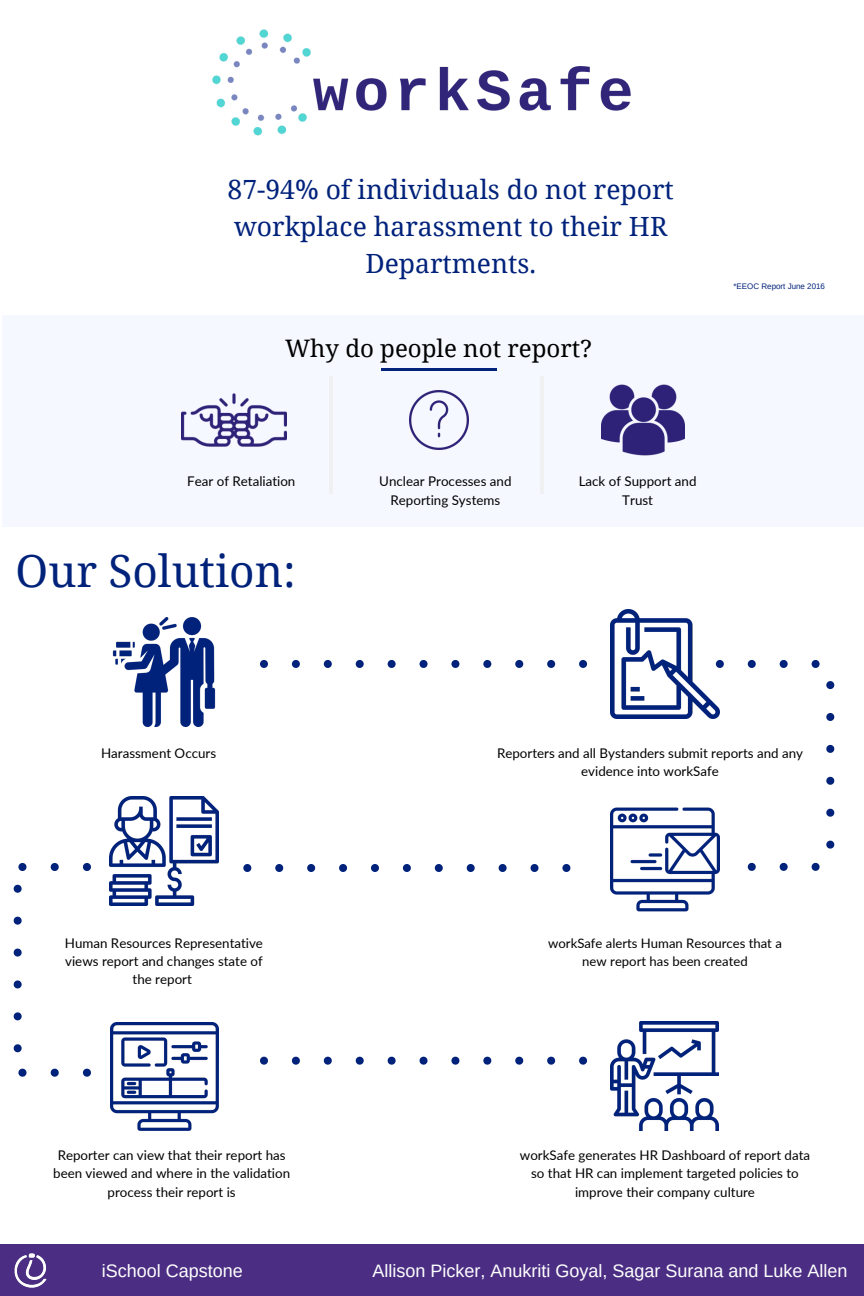
<style>
.page{position:relative;width:864px;height:1296px;background:#fff}
.page>*{position:absolute;margin:0;border:0;box-sizing:border-box;transform-origin:0 0}
.t1{font:44.15px "Noto Serif";color:#00227b}
.t2{font:26.5px/36.9px "Noto Serif";color:#00227b;text-align:center}
.t3{font:24.1px "Noto Serif";color:#000}
.t4{font:18px "Arimo";color:#fff}
.t5{font:13.35px/18.4px "Lato";color:#000;text-align:center}
.t6{font:13.1px/18.1px "Lato";color:#000;text-align:center}
.t7{font:8px "Arimo";color:#00227b}
</style>
<div class="page">
<img style="left:212px;top:29px;width:419px;height:107px">
<div style="left:2px;top:315px;width:862px;height:212px;background:#f5f8ff"></div>
<hr style="left:381px;top:369px;width:116px;height:2px;background:#00227b">
<img style="left:602px;top:384px;width:83px;height:72px">
<hr style="left:540px;top:377px;width:4px;height:117px;background:#eff0f2">
<hr style="left:329px;top:377px;width:4px;height:117px;background:#eff0f2">
<img style="left:181px;top:393px;width:106px;height:54px">
<img style="left:410px;top:391px;width:58px;height:58px">
<div style="left:0;top:1244px;width:864px;height:52px;background:#4b2e83"></div>
<img style="left:14px;top:1254px;width:33px;height:33px">
<img style="left:110px;top:1022px;width:108px;height:108px">
<img style="left:112px;top:618px;width:104px;height:108px">
<img style="left:610px;top:1022px;width:109px;height:108px">
<img style="left:611px;top:610px;width:108px;height:108px">
<img style="left:611px;top:807px;width:108px;height:105px">
<img style="left:110px;top:797px;width:108px;height:108px">
<svg style="left:260px;top:660px;width:8px;height:8px"></svg>
<svg style="left:292px;top:660px;width:8px;height:8px"></svg>
<svg style="left:324px;top:660px;width:8px;height:8px"></svg>
<svg style="left:356px;top:660px;width:8px;height:8px"></svg>
<svg style="left:388px;top:660px;width:8px;height:8px"></svg>
<svg style="left:420px;top:660px;width:8px;height:8px"></svg>
<svg style="left:451px;top:660px;width:8px;height:8px"></svg>
<svg style="left:483px;top:660px;width:8px;height:8px"></svg>
<svg style="left:515px;top:660px;width:8px;height:8px"></svg>
<svg style="left:547px;top:660px;width:8px;height:8px"></svg>
<svg style="left:579px;top:660px;width:8px;height:8px"></svg>
<svg style="left:716px;top:660px;width:8px;height:8px"></svg>
<svg style="left:748px;top:660px;width:8px;height:8px"></svg>
<svg style="left:780px;top:660px;width:8px;height:8px"></svg>
<svg style="left:812px;top:660px;width:8px;height:8px"></svg>
<svg style="left:826px;top:681px;width:8px;height:8px"></svg>
<svg style="left:826px;top:713px;width:8px;height:8px"></svg>
<svg style="left:826px;top:745px;width:8px;height:8px"></svg>
<svg style="left:826px;top:777px;width:8px;height:8px"></svg>
<svg style="left:826px;top:809px;width:8px;height:8px"></svg>
<svg style="left:826px;top:841px;width:8px;height:8px"></svg>
<svg style="left:748px;top:863px;width:8px;height:8px"></svg>
<svg style="left:780px;top:863px;width:8px;height:8px"></svg>
<svg style="left:812px;top:863px;width:8px;height:8px"></svg>
<svg style="left:243px;top:864px;width:8px;height:8px"></svg>
<svg style="left:275px;top:864px;width:8px;height:8px"></svg>
<svg style="left:307px;top:864px;width:8px;height:8px"></svg>
<svg style="left:339px;top:864px;width:8px;height:8px"></svg>
<svg style="left:371px;top:864px;width:8px;height:8px"></svg>
<svg style="left:403px;top:864px;width:8px;height:8px"></svg>
<svg style="left:435px;top:864px;width:8px;height:8px"></svg>
<svg style="left:467px;top:864px;width:8px;height:8px"></svg>
<svg style="left:499px;top:864px;width:8px;height:8px"></svg>
<svg style="left:531px;top:864px;width:8px;height:8px"></svg>
<svg style="left:562px;top:864px;width:8px;height:8px"></svg>
<svg style="left:18px;top:863px;width:9px;height:8px"></svg>
<svg style="left:51px;top:863px;width:8px;height:8px"></svg>
<svg style="left:83px;top:863px;width:8px;height:8px"></svg>
<svg style="left:260px;top:1057px;width:8px;height:8px"></svg>
<svg style="left:292px;top:1057px;width:8px;height:8px"></svg>
<svg style="left:324px;top:1057px;width:8px;height:8px"></svg>
<svg style="left:356px;top:1057px;width:8px;height:8px"></svg>
<svg style="left:388px;top:1057px;width:8px;height:8px"></svg>
<svg style="left:420px;top:1057px;width:8px;height:8px"></svg>
<svg style="left:451px;top:1057px;width:8px;height:8px"></svg>
<svg style="left:483px;top:1057px;width:8px;height:8px"></svg>
<svg style="left:515px;top:1057px;width:8px;height:8px"></svg>
<svg style="left:547px;top:1057px;width:8px;height:8px"></svg>
<svg style="left:579px;top:1057px;width:8px;height:8px"></svg>
<svg style="left:18px;top:1069px;width:9px;height:8px"></svg>
<svg style="left:51px;top:1069px;width:8px;height:8px"></svg>
<svg style="left:83px;top:1069px;width:8px;height:8px"></svg>
<svg style="left:14px;top:885px;width:8px;height:8px"></svg>
<svg style="left:14px;top:917px;width:8px;height:8px"></svg>
<svg style="left:14px;top:949px;width:8px;height:8px"></svg>
<svg style="left:14px;top:980px;width:8px;height:8px"></svg>
<svg style="left:14px;top:1012px;width:8px;height:8px"></svg>
<svg style="left:14px;top:1044px;width:8px;height:8px"></svg>
<h2 class="t2" style="left:228px;top:171px;width:448px">87-94% of individuals do not report workplace harassment to their HR<br>Departments.</h2>
<h3 class="t3" style="left:285px;top:332px;width:309px">Why do people not report?</h3>
<p class="t7" style="left:734px;top:281px;width:93px">*EEOC Report June 2016</p>
<p class="t5" style="left:187px;top:472px;width:110px">Fear of Retaliation</p>
<p class="t5" style="left:379px;top:471px;width:134px;line-height:18.6px">Unclear Processes and<br>Reporting Systems</p>
<p class="t5" style="left:579px;top:471px;width:119px;line-height:18.6px">Lack of Support and<br>Trust</p>
<h1 class="t1" style="left:16px;top:540px;width:282px">Our Solution:</h1>
<p class="t5" style="left:101px;top:743px;width:117px">Harassment Occurs</p>
<p class="t5" style="left:497px;top:743px;width:307px">Reporters and all Bystanders submit reports and any evidence into workSafe</p>
<p class="t5" style="left:65px;top:933px;width:200px">Human Resources Representative views report and changes state of the report</p>
<p class="t6" style="left:548px;top:934px;width:235px">workSafe alerts Human Resources that a new report has been created</p>
<p class="t5" style="left:53px;top:1145px;width:238px">Reporter can view that their report has been viewed and where in the validation process their report is</p>
<p class="t5" style="left:520px;top:1145px;width:292px">workSafe generates HR Dashboard of report data so that HR can implement targeted policies to improve their company culture</p>
<h3 class="t4" style="left:102px;top:1261px;width:143px">iSchool Capstone</h3>
<h3 class="t4" style="left:373px;top:1261px;width:476px">Allison Picker, Anukriti Goyal, Sagar Surana and Luke Allen</h3>
</div>
